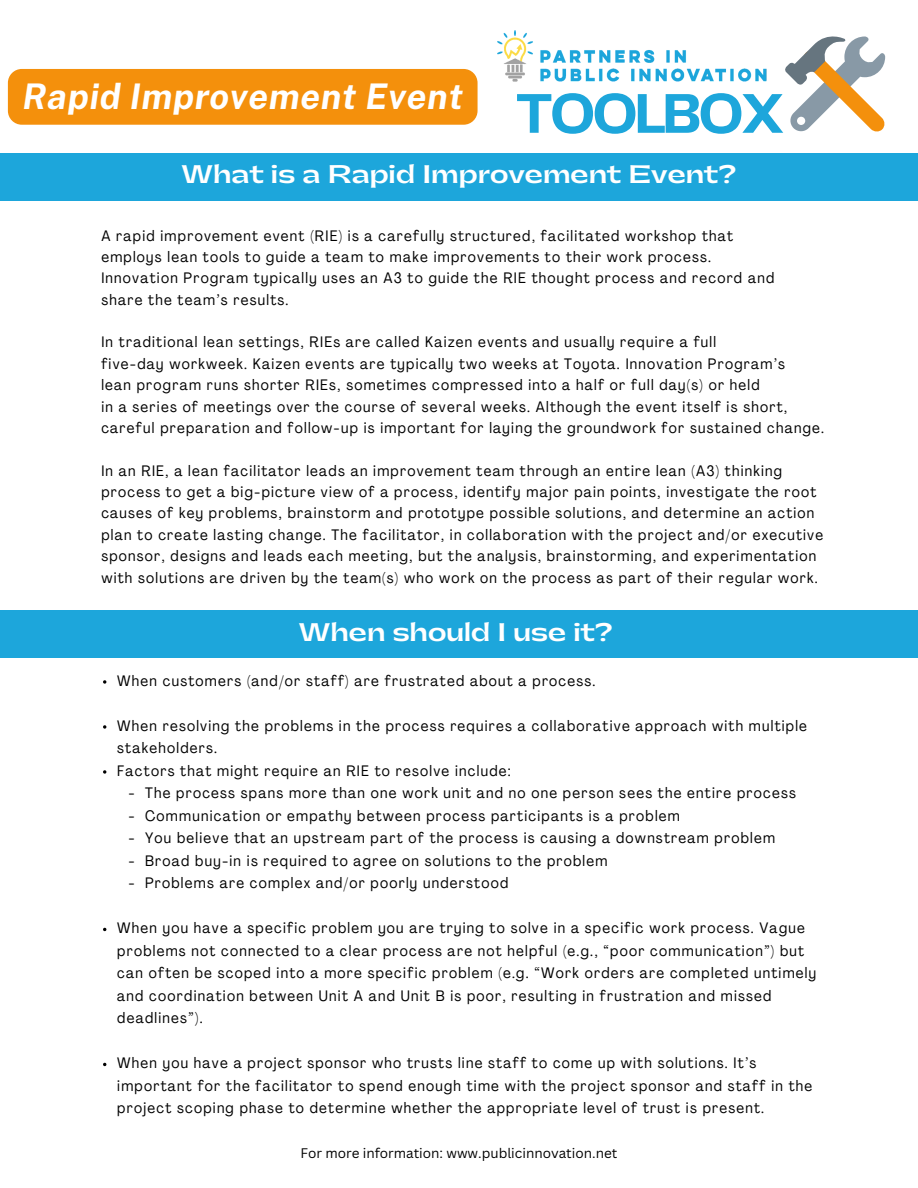
<style>
.page{position:relative;width:918px;height:1188px;background:#fff}
.page>*{position:absolute;margin:0;border:0;box-sizing:border-box;transform-origin:0 0}
.t1{font:700 58.2px "Telegraf";letter-spacing:-.06em;color:#1da6db}
.t2{font:italic 700 35.25px "Public Sans";letter-spacing:.02em;color:#fff}
.t3{font:700 24px "Gatwick";color:#fff}
.t4{font:condensed 15px/22.5px "Agrandir";letter-spacing:.085em;color:#000}
.t5{font:13.5px "Canva Sans";color:#000}
</style>
<div class="page">
<div style="left:0;top:153px;width:918px;height:47px;background:#1da6db"></div>
<img style="left:497px;top:31px;width:270px;height:51px">
<svg style="left:785px;top:36px;width:100px;height:96px"></svg>
<div style="left:0;top:610px;width:918px;height:48px;background:#1da6db"></div>
<div style="left:8px;top:69px;width:470px;height:56px;background:#f4900c;border-radius:14px"></div>
<svg style="left:103px;top:680px;width:3px;height:4px"></svg>
<svg style="left:103px;top:725px;width:3px;height:4px"></svg>
<svg style="left:103px;top:770px;width:3px;height:4px"></svg>
<p class="t2" style="left:22px;top:75px;width:442px">Rapid Improvement Event</p>
<p class="t1" style="left:515px;top:89px;width:271px">TOOLBOX</p>
<p class="t3" style="left:182px;top:163px;width:556px">What is a Rapid Improvement Event?</p>
<h2 class="t4" style="left:101px;top:226px;width:633px">A rapid improvement event (RIE) is a carefully structured, facilitated workshop that</h2>
<p class="t4" style="left:101px;top:247px;width:611px">employs lean tools to guide a team to make improvements to their work process.</p>
<p class="t4" style="left:101px;top:268px;width:674px">Innovation Program typically uses an A3 to guide the RIE thought process and record and</p>
<h1 class="t4" style="left:101px;top:290px;width:189px">share the team’s results.</h1>
<h3 class="t4" style="left:101px;top:332px;width:616px">In traditional lean settings, RIEs are called Kaizen events and usually require a full</h3>
<p class="t4" style="left:101px;top:354px;width:685px">five-day workweek. Kaizen events are typically two weeks at Toyota. Innovation Program’s</p>
<p class="t4" style="left:101px;top:375px;width:660px">lean program runs shorter RIEs, sometimes compressed into a half or full day(s) or held</p>
<p class="t4" style="left:101px;top:397px;width:687px">in a series of meetings over the course of several weeks. Although the event itself is short,</p>
<p class="t4" style="left:101px;top:418px;width:724px">careful preparation and follow-up is important for laying the groundwork for sustained change.</p>
<p class="t4" style="left:101px;top:461px;width:723px;line-height:21.3px">In an RIE, a lean facilitator leads an improvement team through an entire lean (A3) thinking process to get a big-picture view of a process, identify major pain points, investigate the root causes of key problems, brainstorm and prototype possible solutions, and determine an action plan to create lasting change. The facilitator, in collaboration with the project and/or executive sponsor, designs and leads each meeting, but the analysis, brainstorming, and experimentation with solutions are driven by the team(s) who work on the process as part of their regular work.</p>
<p class="t3" style="left:299px;top:620px;width:316px">When should I use it?</p>
<p class="t4" style="left:117px;top:671px;width:480px">When customers (and/or staff) are frustrated about a process.</p>
<p class="t4" style="left:117px;top:716px;width:691px">When resolving the problems in the process requires a collaborative approach with multiple stakeholders.</p>
<p class="t4" style="left:117px;top:761px;width:395px">Factors that might require an RIE to resolve include:</p>
<p class="t4" style="left:128px;top:783px;width:669px">- The process spans more than one work unit and no one person sees the entire process</p>
<p class="t4" style="left:128px;top:806px;width:553px">- Communication or empathy between process participants is a problem</p>
<p class="t4" style="left:128px;top:828px;width:648px">- You believe that an upstream part of the process is causing a downstream problem</p>
<p class="t4" style="left:128px;top:851px;width:481px">- Broad buy-in is required to agree on solutions to the problem</p>
<p class="t4" style="left:128px;top:873px;width:381px">- Problems are complex and/or poorly understood</p>
<p class="t4" style="left:117px;top:918px;width:700px">When you have a specific problem you are trying to solve in a specific work process. Vague problems not connected to a clear process are not helpful (e.g., “poor communication”) but can often be scoped into a more specific problem (e.g. “Work orders are completed untimely and coordination between Unit A and Unit B is poor, resulting in frustration and missed deadlines”).</p>
<p class="t4" style="left:117px;top:1053px;width:697px">When you have a project sponsor who trusts line staff to come up with solutions. It’s important for the facilitator to spend enough time with the project sponsor and staff in the project scoping phase to determine whether the appropriate level of trust is present.</p>
<h3 class="t5" style="left:300px;top:1143px;width:318px">For more information: www.publicinnovation.net</h3>
</div>
